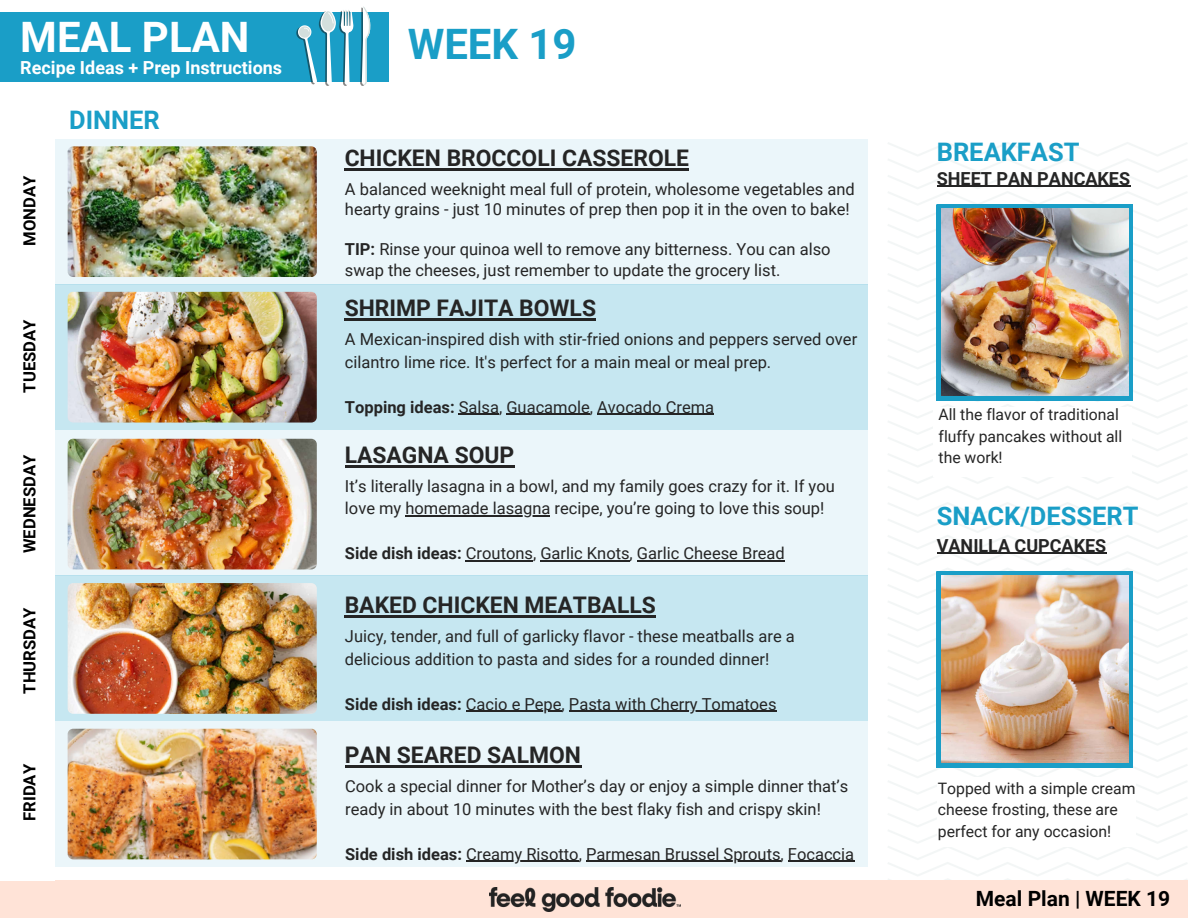
<style>
.page{position:relative;width:1188px;height:918px;background:#fff}
.page>*{position:absolute;margin:0;border:0;box-sizing:border-box;transform-origin:0 0}
.t1{font:700 42px "Roboto";color:#fff}
.t2{font:700 42px "Roboto";color:#1a9ec7}
.t3{font:700 25.5px "Roboto";color:#1a9ec7}
.t4{font:700 22.8px "Roboto";color:#252525}
.t5{font:700 21px "Roboto";color:#000}
.t6{font:700 18px "Roboto";color:#252525}
.t7{font:700 18px "Roboto";color:#fff}
.t8{font:700 16.65px "Roboto";color:#000}
.t9{font:16.5px/22.5px "Roboto";color:#252525}
.t10{font:15.75px/21.3px "Roboto";color:#252525}
.s1{font-weight:700}
</style>
<div class="page">
<div style="left:0;top:721px;width:868px;height:146px;background:#ebf6fa"></div>
<div style="left:0;top:576px;width:868px;height:145px;background:#c6e7f1"></div>
<div style="left:0;top:284px;width:868px;height:146px;background:#c6e7f1"></div>
<div style="left:0;top:430px;width:868px;height:146px;background:#ebf6fa"></div>
<div style="left:0;top:139px;width:868px;height:145px;background:#ebf6fa"></div>
<img style="left:68px;top:146px;width:249px;height:131px;border-radius:5px">
<img style="left:68px;top:292px;width:249px;height:131px;border-radius:5px">
<img style="left:68px;top:439px;width:249px;height:130px;border-radius:5px">
<img style="left:68px;top:583px;width:249px;height:131px;border-radius:5px">
<img style="left:68px;top:729px;width:249px;height:130px;border-radius:5px">
<div style="left:0;top:880px;width:1188px;height:38px;background:#ffe3d7"></div>
<div style="left:0;top:132px;width:55px;height:748px;background:#fff"></div>
<div style="left:0;top:12px;width:388px;height:70px;background:#1a9ec7"></div>
<svg style="left:296px;top:7px;width:75px;height:79px"></svg>
<img style="left:888px;top:142px;width:299px;height:738px">
<img style="left:941px;top:576px;width:187px;height:187px">
<img style="left:489px;top:888px;width:192px;height:23px">
<div style="left:934px;top:407px;width:198px;height:69px;background:#fff"></div>
<div style="left:937px;top:777px;width:199px;height:70px;background:#fff"></div>
<hr style="left:937px;top:186px;width:193px;height:1px;background:#252525">
<hr style="left:937px;top:553px;width:169px;height:1px;background:#252525">
<hr style="left:345px;top:168px;width:344px;height:2px;background:#252525">
<hr style="left:345px;top:318px;width:251px;height:3px;background:#252525">
<hr style="left:459px;top:414px;width:40px;height:1px;background:#252525">
<hr style="left:506px;top:414px;width:84px;height:1px;background:#252525">
<hr style="left:597px;top:414px;width:117px;height:1px;background:#252525">
<hr style="left:345px;top:465px;width:169px;height:2px;background:#252525">
<hr style="left:406px;top:515px;width:144px;height:2px;background:#252525">
<hr style="left:466px;top:560px;width:67px;height:2px;background:#252525">
<hr style="left:540px;top:560px;width:90px;height:2px;background:#252525">
<hr style="left:637px;top:560px;width:148px;height:2px;background:#252525">
<hr style="left:345px;top:615px;width:311px;height:2px;background:#252525">
<hr style="left:466px;top:711px;width:96px;height:1px;background:#252525">
<hr style="left:569px;top:711px;width:208px;height:1px;background:#252525">
<hr style="left:345px;top:765px;width:236px;height:2px;background:#252525">
<hr style="left:466px;top:861px;width:113px;height:1px;background:#252525">
<hr style="left:586px;top:861px;width:195px;height:1px;background:#252525">
<hr style="left:788px;top:861px;width:66px;height:1px;background:#252525">
<h3 class="t1" style="left:20px;top:13px;width:231px">MEAL PLAN</h3>
<p class="t7" style="left:20px;top:57px;width:263px">Recipe Ideas + Prep Instructions</p>
<p class="t8" style="left:20px;top:246px;width:72px;rotate:-90deg">MONDAY</p>
<p class="t8" style="left:20px;top:393px;width:75px;rotate:-90deg">TUESDAY</p>
<p class="t8" style="left:20px;top:553px;width:100px;rotate:-90deg">WEDNESDAY</p>
<p class="t8" style="left:20px;top:694px;width:88px;rotate:-90deg">THURSDAY</p>
<h5 class="t8" style="left:20px;top:821px;width:58px;rotate:-90deg">FRIDAY</h5>
<h3 class="t3" style="left:69px;top:105px;width:92px">DINNER</h3>
<p class="t2" style="left:408px;top:21px;width:170px">WEEK 19</p>
<p class="t4" style="left:345px;top:145px;width:346px">CHICKEN BROCCOLI CASSEROLE</p>
<p class="t9" style="left:345px;top:179px;width:511px;line-height:20.2px">A balanced weeknight meal full of protein, wholesome vegetables and hearty grains - just 10 minutes of prep then pop it in the oven to bake!</p>
<p class="t9" style="left:345px;top:240px;width:487px;line-height:20.2px"><span class="s1">TIP:</span> Rinse your quinoa well to remove any bitterness. You can also swap the cheeses, just remember to update the grocery list.</p>
<p class="t4" style="left:345px;top:295px;width:253px">SHRIMP FAJITA BOWLS</p>
<p class="t9" style="left:345px;top:328px;width:514px">A Mexican-inspired dish with stir-fried onions and peppers served over cilantro lime rice. It's perfect for a main meal or meal prep.</p>
<h2 class="t9" style="left:345px;top:396px;width:371px"><span class="s1">Topping ideas:</span> Salsa, Guacamole, Avocado Crema</h2>
<h5 class="t4" style="left:345px;top:442px;width:171px">LASAGNA SOUP</h5>
<p class="t9" style="left:345px;top:475px;width:491px">It’s literally lasagna in a bowl, and my family goes crazy for it. If you love my homemade lasagna recipe, you’re going to love this soup!</p>
<p class="t9" style="left:345px;top:542px;width:441px"><span class="s1">Side dish ideas:</span> Croutons, Garlic Knots, Garlic Cheese Bread</p>
<h3 class="t4" style="left:345px;top:592px;width:313px">BAKED CHICKEN MEATBALLS</h3>
<p class="t9" style="left:345px;top:625px;width:451px">Juicy, tender, and full of garlicky flavor - these meatballs are a delicious addition to pasta and sides for a rounded dinner!</p>
<p class="t9" style="left:345px;top:693px;width:433px"><span class="s1">Side dish ideas:</span> Cacio e Pepe, Pasta with Cherry Tomatoes</p>
<p class="t4" style="left:345px;top:742px;width:238px">PAN SEARED SALMON</p>
<p class="t9" style="left:345px;top:775px;width:505px">Cook a special dinner for Mother’s day or enjoy a simple dinner that’s ready in about 10 minutes with the best flaky fish and crispy skin!</p>
<p class="t9" style="left:345px;top:843px;width:511px"><span class="s1">Side dish ideas:</span> Creamy Risotto, Parmesan Brussel Sprouts, Focaccia</p>
<p class="t3" style="left:937px;top:137px;width:144px">BREAKFAST</p>
<h5 class="t6" style="left:937px;top:168px;width:195px">SHEET PAN PANCAKES</h5>
<p class="t10" style="left:939px;top:404px;width:185px">All the flavor of traditional fluffy pancakes without all the work!</p>
<p class="t3" style="left:937px;top:502px;width:203px">SNACK/DESSERT</p>
<h2 class="t6" style="left:937px;top:535px;width:171px">VANILLA CUPCAKES</h2>
<h3 class="t10" style="left:938px;top:778px;width:199px">Topped with a simple cream cheese frosting, these are perfect for any occasion!</h3>
<h5 class="t5" style="left:976px;top:886px;width:196px">Meal Plan | WEEK 19</h5>
</div>
